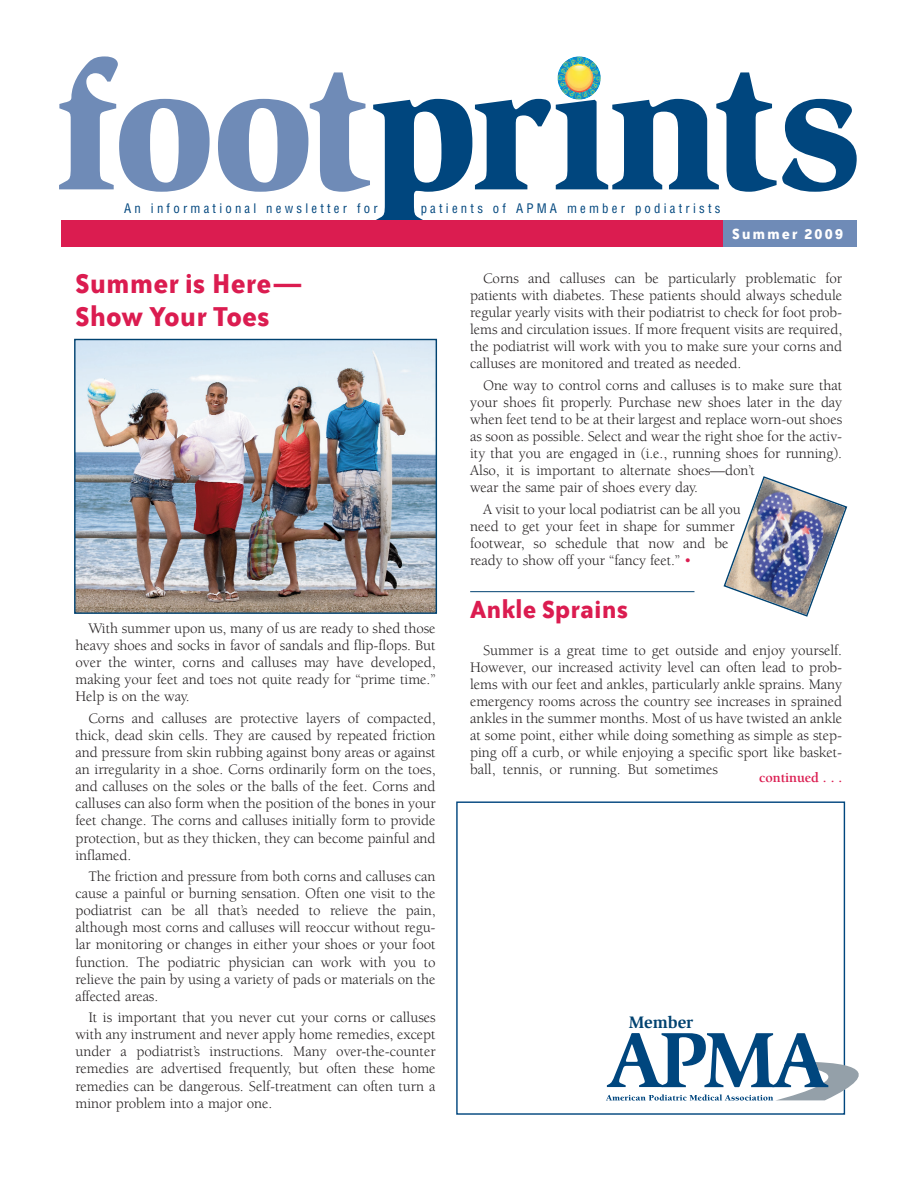
<style>
.page{position:relative;width:918px;height:1188px;background:#fff}
.page>*{position:absolute;margin:0;border:0;box-sizing:border-box;transform-origin:0 0}
.t1{font:900 182.1px "Slimbach";letter-spacing:-.01em;color:#00467e}
.t2{font:700 31.35px/32.8px "Bailey Sans ITC";color:#db1c50}
.t3{font:700 28.5px "Bailey Sans ITC";color:#db1c50}
.t4{font:700 17.1px "Bailey Sans ITC";letter-spacing:.1em;color:#fff}
.t5{font:700 17.1px "Slimbach";color:#004270}
.t6{font:15px/17.1px "Berkeley";letter-spacing:-.005em;color:#231f20;text-align:justify}
.t7{font:700 14.25px "Berkeley";color:#db1c50}
.t8{font:condensed 12.9px "Helvetica";letter-spacing:.25em;color:#00467e}
.s1{color:#6f8bb7}
.s2{color:#db1c50}
</style>
<div class="page">
<div style="left:61px;top:220px;width:795px;height:27px;background:#db1c50"></div>
<div style="left:723px;top:220px;width:133px;height:27px;background:#6f8bb7"></div>
<div style="left:456px;top:801px;width:389px;height:314px;border:1px solid #00467e"></div>
<svg style="left:606px;top:1033px;width:253px;height:68px"></svg>
<img style="left:76px;top:341px;width:359px;height:271px">
<div style="left:74px;top:339px;width:363px;height:275px;border:1px solid #004270"></div>
<img style="left:557px;top:56px;width:44px;height:44px;border-radius:50%">
<hr style="left:470px;top:591px;width:224px;height:1px;background:#004270">
<img style="left:723px;top:476px;width:125px;height:141px">
<h1 class="t1" style="left:55px;top:58px;width:808px"><span class="s1">foot</span>prints</h1>
<p class="t4" style="left:732px;top:227px;width:113px">Summer 2009</p>
<p class="t8" style="left:124px;top:203px;width:255px">An informational newsletter for</p>
<p class="t8" style="left:421px;top:203px;width:301px">patients of APMA member podiatrists</p>
<h2 class="t2" style="left:76px;top:269px;width:230px">Summer is Here—<br>Show Your Toes</h2>
<p class="t6" style="left:76px;top:621px;width:362px;text-indent:13px">With summer upon us, many of us are ready to shed those heavy shoes and socks in favor of sandals and flip-flops. But over the winter, corns and calluses may have developed, making your feet and toes not quite ready for “prime time.” Help is on the way.</p>
<p class="t6" style="left:76px;top:711px;width:362px;text-indent:13px">Corns and calluses are protective layers of compacted, thick, dead skin cells. They are caused by repeated friction and pressure from skin rubbing against bony areas or against an irregularity in a shoe. Corns ordinarily form on the toes, and calluses on the soles or the balls of the feet. Corns and calluses can also form when the position of the bones in your feet change. The corns and calluses initially form to provide protection, but as they thicken, they can become painful and inflamed.</p>
<p class="t6" style="left:76px;top:869px;width:362px;text-indent:13px">The friction and pressure from both corns and calluses can cause a painful or burning sensation. Often one visit to the podiatrist can be all that’s needed to relieve the pain, although most corns and calluses will reoccur without regu&shy;lar monitoring or changes in either your shoes or your foot function. The podiatric physician can work with you to relieve the pain by using a variety of pads or materials on the affected areas.</p>
<p class="t6" style="left:76px;top:1010px;width:362px;text-indent:13px">It is important that you never cut your corns or calluses with any instrument and never apply home remedies, except under a podiatrist’s instructions. Many over-the-counter remedies are advertised frequently, but often these home remedies can be dangerous. Self-treatment can often turn a minor problem into a major one.</p>
<p class="t6" style="left:470px;top:271px;width:374px;text-indent:13px">Corns and calluses can be particularly problematic for patients with diabetes. These patients should always schedule regular yearly visits with their podiatrist to check for foot prob&shy;lems and circulation issues. If more frequent visits are required, the podiatrist will work with you to make sure your corns and calluses are monitored and treated as needed.</p>
<p class="t6" style="left:470px;top:378px;width:374px;text-align:left;text-indent:13px">One way to control corns and calluses is to make sure that your shoes fit properly. Purchase new shoes later in the day when feet tend to be at their largest and replace worn-out shoes as soon as possible. Select and wear the right shoe for the activ&shy;ity that you are engaged in (i.e., running shoes for running).<br>Also, it is important to alternate shoes—don’t<br>wear the same pair of shoes every day.</p>
<p class="t6" style="left:470px;top:502px;width:272px;text-align:left;text-indent:13px">A visit to your local podiatrist can be all you need to get your feet in shape for summer footwear, so schedule that now and be ready to show off your “fancy feet.” <span class="s2">•</span></p>
<h3 class="t3" style="left:470px;top:599px;width:160px">Ankle Sprains</h3>
<p class="t6" style="left:470px;top:643px;width:374px;text-indent:13px">Summer is a great time to get outside and enjoy yourself.<br>However, our increased activity level can often lead to prob&shy;lems with our feet and ankles, particularly ankle sprains. Many emergency rooms across the country see increases in sprained ankles in the summer months. Most of us have twisted an ankle at some point, either while doing something as simple as step&shy;ping off a curb, or while enjoying a specific sport like basket&shy;ball, tennis, or running. But sometimes</p>
<p class="t7" style="left:759px;top:772px;width:85px">continued . . .</p>
<p class="t5" style="left:629px;top:1016px;width:66px">Member</p>
</div>
